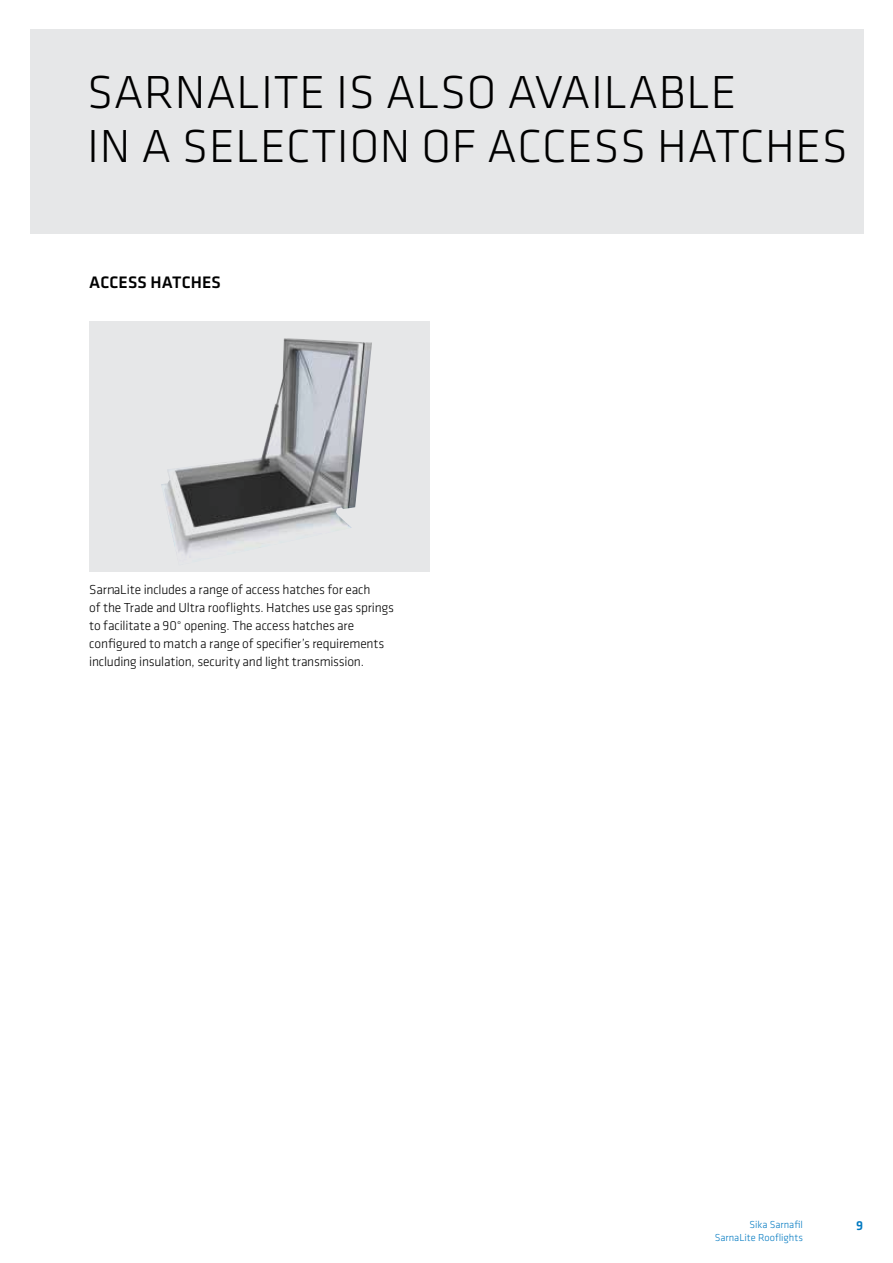
<style>
.page{position:relative;width:893px;height:1263px;background:#fff}
.page>*{position:absolute;margin:0;border:0;box-sizing:border-box;transform-origin:0 0}
.t1{font:300 48px/54px "Klavika";letter-spacing:.015em;color:#000}
.t2{font:500 17.25px "Klavika";color:#000}
.t3{font:300 13.5px/18px "Klavika";letter-spacing:-.01em;color:#000}
.t4{font:500 13.5px "Klavika";color:#0079c1}
.t5{font:300 10.5px "Klavika";color:#0079c1}
</style>
<div class="page">
<div style="left:30px;top:30px;width:833px;height:204px;background:#e6e7e8"></div>
<div style="left:89px;top:321px;width:340px;height:251px;background:#e6e7e8"></div>
<img style="left:161px;top:338px;width:211px;height:217px">
<h1 class="t1" style="left:87px;top:65px;width:762px">SARNALITE IS ALSO AVAILABLE<br>IN A SELECTION OF ACCESS HATCHES</h1>
<p class="t2" style="left:89px;top:271px;width:133px">ACCESS HATCHES</p>
<p class="t3" style="left:89px;top:580px;width:306px">SarnaLite includes a range of access hatches for each<br>of the Trade and Ultra rooflights. Hatches use gas springs to facilitate a 90° opening. The access hatches are configured to match a range of specifier’s requirements including insulation, security and light transmission.</p>
<p class="t5" style="left:749px;top:1218px;width:55px">Sika Sarnafil</p>
<p class="t4" style="left:856px;top:1217px;width:9px">9</p>
<p class="t5" style="left:715px;top:1231px;width:90px">SarnaLite Rooflights</p>
</div>
